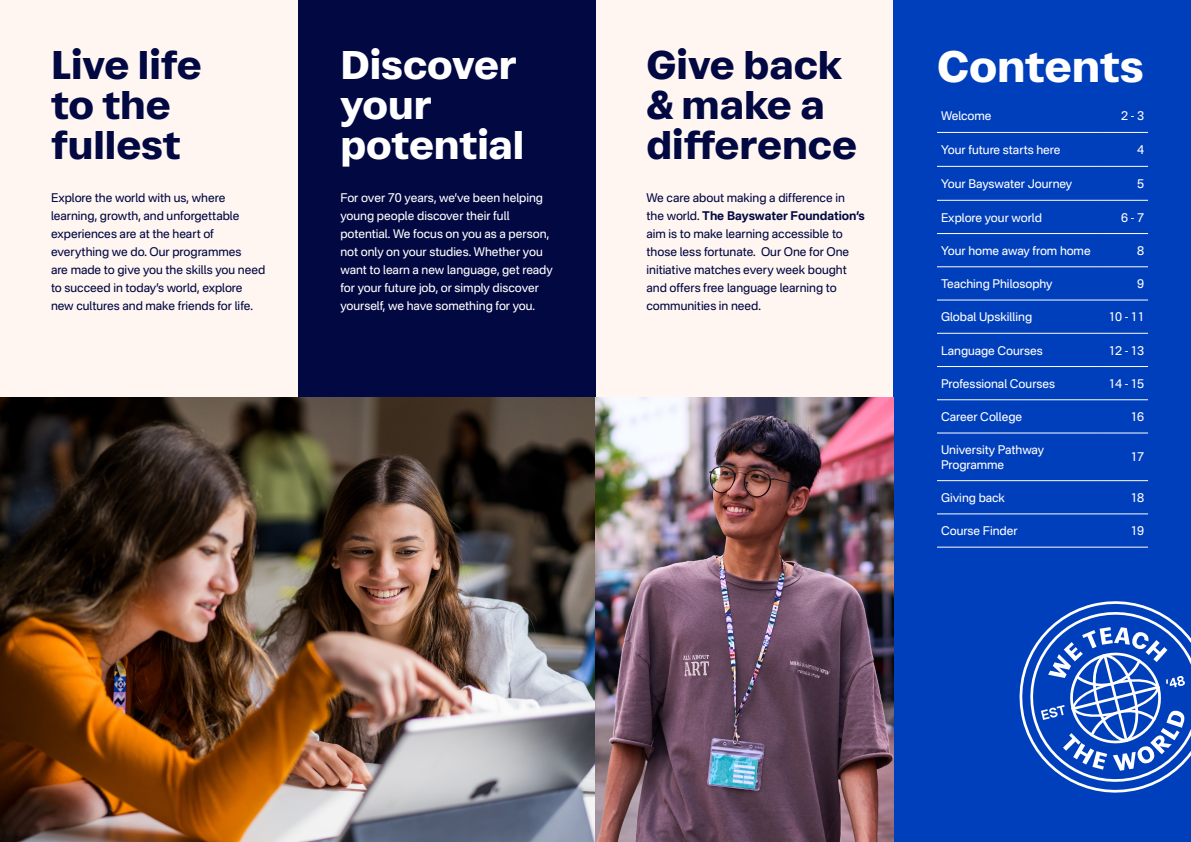
<style>
.page{position:relative;width:1191px;height:842px;background:#fff6f1}
.page>*{position:absolute;margin:0;border:0;box-sizing:border-box;transform-origin:0 0}
.t1{font:700 44px "Atak";color:#fff}
.t2{font:700 40px/40px "Atak";color:#020842}
.t3{font:700 40px/40px "Atak";color:#fff}
.t4{font:12px/18px "Nacelle";letter-spacing:-.005em;color:#fff}
.t5{font:12px/18px "Nacelle";letter-spacing:-.005em;color:#020842}
.s1{font-weight:700}
</style>
<div class="page">
<div style="left:893px;top:0;width:298px;height:842px;background:#003fbc"></div>
<hr style="left:937px;top:132px;width:165px;height:1px;background:#fff">
<hr style="left:1102px;top:132px;width:46px;height:1px;background:#fff">
<hr style="left:937px;top:166px;width:165px;height:1px;background:#fff">
<hr style="left:1102px;top:166px;width:46px;height:1px;background:#fff">
<hr style="left:937px;top:200px;width:165px;height:1px;background:#fff">
<hr style="left:1102px;top:200px;width:46px;height:1px;background:#fff">
<hr style="left:937px;top:233px;width:165px;height:1px;background:#fff">
<hr style="left:1102px;top:233px;width:46px;height:1px;background:#fff">
<hr style="left:937px;top:267px;width:165px;height:1px;background:#fff">
<hr style="left:1102px;top:267px;width:46px;height:1px;background:#fff">
<hr style="left:937px;top:300px;width:165px;height:1px;background:#fff">
<hr style="left:1102px;top:300px;width:46px;height:1px;background:#fff">
<hr style="left:937px;top:333px;width:165px;height:1px;background:#fff">
<hr style="left:1102px;top:333px;width:46px;height:1px;background:#fff">
<hr style="left:937px;top:366px;width:165px;height:1px;background:#fff">
<hr style="left:1102px;top:366px;width:46px;height:1px;background:#fff">
<hr style="left:937px;top:399px;width:165px;height:1px;background:#fff">
<hr style="left:1102px;top:399px;width:46px;height:1px;background:#fff">
<hr style="left:937px;top:433px;width:165px;height:1px;background:#fff">
<hr style="left:1102px;top:433px;width:46px;height:1px;background:#fff">
<hr style="left:937px;top:480px;width:165px;height:1px;background:#fff">
<hr style="left:1102px;top:480px;width:46px;height:1px;background:#fff">
<hr style="left:937px;top:514px;width:165px;height:1px;background:#fff">
<hr style="left:1102px;top:514px;width:46px;height:1px;background:#fff">
<hr style="left:937px;top:547px;width:165px;height:1px;background:#fff">
<hr style="left:1102px;top:547px;width:46px;height:1px;background:#fff">
<div style="left:298px;top:0;width:297px;height:397px;background:#020842"></div>
<img style="left:0;top:397px;width:893px;height:445px">
<svg style="left:1019px;top:601px;width:172px;height:192px"></svg>
<h2 class="t2" style="left:51px;top:48px;width:152px">Live life to the fullest</h2>
<h2 class="t3" style="left:340px;top:48px;width:186px">Discover your potential</h2>
<h2 class="t2" style="left:646px;top:48px;width:212px">Give back &amp; make a difference</h2>
<p class="t5" style="left:51px;top:190px;width:216px">Explore the world with us, where learning, growth, and unforgettable experiences are at the heart of everything we do. Our programmes<br>are made to give you the skills you need to succeed in today’s world, explore new cultures and make friends for life.</p>
<p class="t4" style="left:340px;top:190px;width:214px">For over 70 years, we’ve been helping young people discover their full potential. We focus on you as a person, not only on your studies. Whether you want to learn a new language, get ready for your future job, or simply discover yourself, we have something for you.</p>
<p class="t5" style="left:646px;top:190px;width:220px">We care about making a difference in the world. <span class="s1">The Bayswater Foundation’s </span>aim is to make learning accessible to those less fortunate. Our One for One initiative matches every week bought and offers free language learning to communities in need.</p>
<h1 class="t1" style="left:937px;top:48px;width:208px">Contents</h1>
<p class="t4" style="left:941px;top:108px;width:52px">Welcome</p>
<p class="t4" style="left:1121px;top:108px;width:24px">2 - 3</p>
<p class="t4" style="left:941px;top:142px;width:121px">Your future starts here</p>
<p class="t4" style="left:1137px;top:142px;width:9px">4</p>
<p class="t4" style="left:941px;top:176px;width:133px">Your Bayswater Journey</p>
<p class="t4" style="left:1137px;top:176px;width:9px">5</p>
<p class="t4" style="left:941px;top:209px;width:102px">Explore your world</p>
<p class="t4" style="left:1121px;top:209px;width:24px">6 - 7</p>
<p class="t4" style="left:941px;top:242px;width:151px">Your home away from home</p>
<p class="t4" style="left:1137px;top:242px;width:9px">8</p>
<p class="t4" style="left:941px;top:276px;width:113px">Teaching Philosophy</p>
<p class="t4" style="left:1137px;top:276px;width:9px">9</p>
<p class="t4" style="left:941px;top:309px;width:93px">Global Upskilling</p>
<p class="t4" style="left:1108px;top:309px;width:37px">10 - 11</p>
<p class="t4" style="left:941px;top:342px;width:103px">Language Courses</p>
<p class="t4" style="left:1108px;top:342px;width:37px">12 - 13</p>
<p class="t4" style="left:941px;top:375px;width:116px">Professional Courses</p>
<p class="t4" style="left:1108px;top:375px;width:37px">14 - 15</p>
<p class="t4" style="left:941px;top:409px;width:83px">Career College</p>
<p class="t4" style="left:1130px;top:409px;width:16px">16</p>
<p class="t4" style="left:941px;top:444px;width:105px;line-height:14.4px">University Pathway<br>Programme</p>
<p class="t4" style="left:1130px;top:449px;width:16px">17</p>
<p class="t4" style="left:941px;top:490px;width:66px">Giving back</p>
<p class="t4" style="left:1130px;top:490px;width:16px">18</p>
<p class="t4" style="left:941px;top:523px;width:78px">Course Finder</p>
<p class="t4" style="left:1130px;top:523px;width:16px">19</p>
</div>
